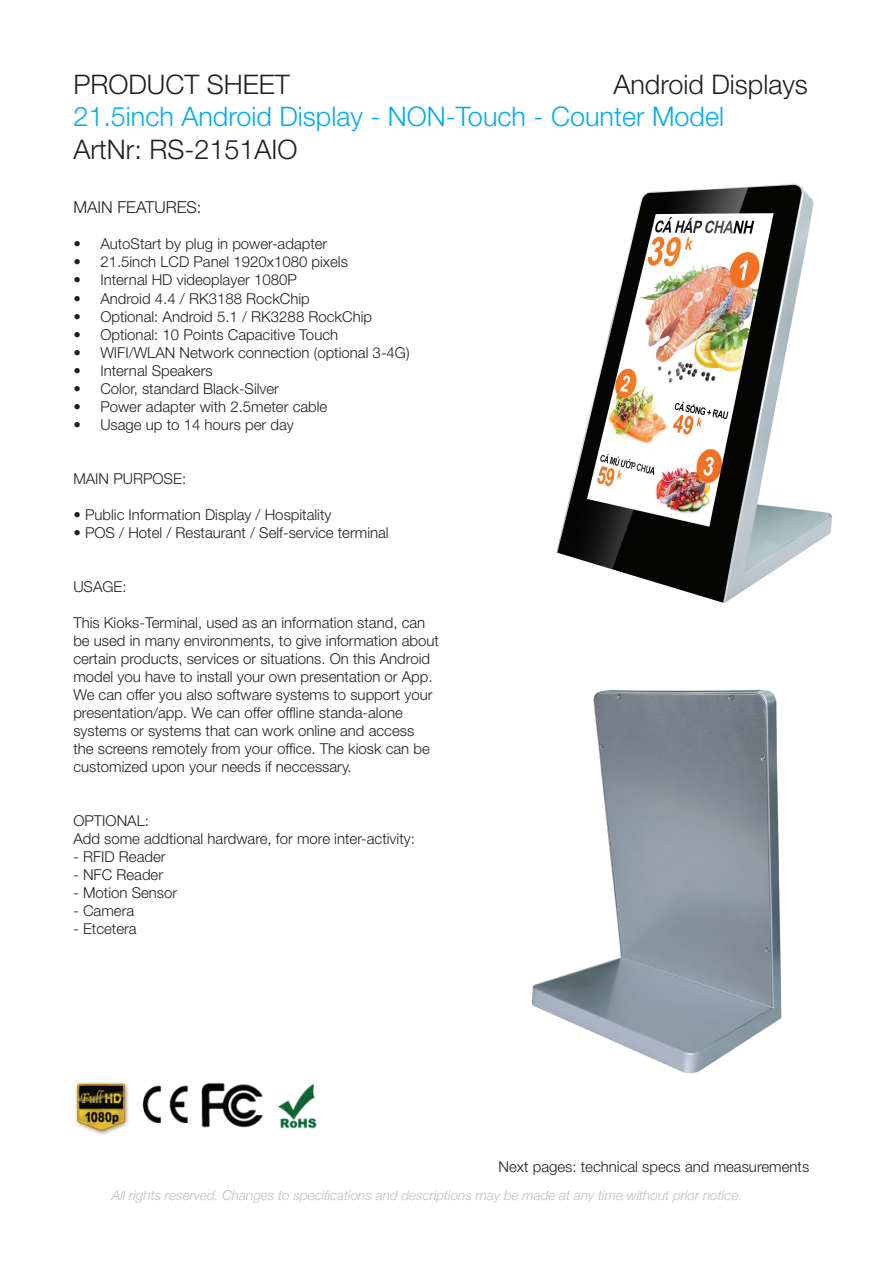
<style>
.page{position:relative;width:893px;height:1263px;background:#fff}
.page>*{position:absolute;margin:0;border:0;box-sizing:border-box;transform-origin:0 0}
.t1{font:300 27px "Helvetica Neue LT";color:#00aeef}
.t2{font:300 27px "Helvetica Neue LT";color:#231f20}
.t3{font:300 16.5px "Helvetica Neue LT";color:#231f20}
.t4{font:300 15px/18px "Helvetica Neue LT";color:#231f20}
.t5{font:italic 300 13.5px "Helvetica Neue";color:#bfbebe}
</style>
<div class="page">
<img style="left:531px;top:689px;width:251px;height:385px">
<img style="left:556px;top:183px;width:276px;height:420px">
<img style="left:75px;top:1082px;width:54px;height:53px">
<img style="left:142px;top:1082px;width:175px;height:47px">
<h1 class="t2" style="left:73px;top:68px;width:218px">PRODUCT SHEET</h1>
<h1 class="t2" style="left:613px;top:68px;width:196px">Android Displays</h1>
<h1 class="t1" style="left:73px;top:100px;width:652px">21.5inch Android Display - NON-Touch - Counter Model</h1>
<h1 class="t2" style="left:73px;top:133px;width:226px">ArtNr: RS-2151AIO</h1>
<p class="t3" style="left:73px;top:198px;width:130px">MAIN FEATURES:</p>
<p class="t4" style="left:73px;top:235px;width:256px">• AutoStart by plug in power-adapter</p>
<p class="t4" style="left:73px;top:253px;width:276px">• 21.5inch LCD Panel 1920x1080 pixels</p>
<p class="t4" style="left:73px;top:271px;width:225px">• Internal HD videoplayer 1080P</p>
<p class="t4" style="left:73px;top:289px;width:238px">• Android 4.4 / RK3188 RockChip</p>
<p class="t4" style="left:73px;top:307px;width:300px">• Optional: Android 5.1 / RK3288 RockChip</p>
<p class="t4" style="left:73px;top:325px;width:266px">• Optional: 10 Points Capacitive Touch</p>
<p class="t4" style="left:73px;top:343px;width:338px">• WIFI/WLAN Network connection (optional 3-4G)</p>
<p class="t4" style="left:73px;top:361px;width:141px">• Internal Speakers</p>
<p class="t4" style="left:73px;top:379px;width:207px">• Color, standard Black-Silver</p>
<p class="t4" style="left:73px;top:397px;width:256px">• Power adapter with 2.5meter cable</p>
<p class="t4" style="left:73px;top:415px;width:222px">• Usage up to 14 hours per day</p>
<p class="t4" style="left:73px;top:469px;width:114px">MAIN PURPOSE:</p>
<p class="t4" style="left:73px;top:505px;width:260px">• Public Information Display / Hospitality</p>
<p class="t4" style="left:73px;top:523px;width:317px">• POS / Hotel / Restaurant / Self-service terminal</p>
<p class="t4" style="left:73px;top:577px;width:55px">USAGE:</p>
<p class="t4" style="left:73px;top:613px;width:367px">This Kioks-Terminal, used as an information stand, can be used in many environments, to give information about certain products, services or situations. On this Android model you have to install your own presentation or App.<br>We can offer you also software systems to support your presentation/app. We can offer offline standa-alone systems or systems that can work online and access<br>the screens remotely from your office. The kiosk can be customized upon your needs if neccessary.</p>
<p class="t4" style="left:73px;top:811px;width:343px">OPTIONAL:<br>Add some addtional hardware, for more inter-activity:</p>
<p class="t4" style="left:73px;top:847px;width:94px">- RFID Reader</p>
<p class="t4" style="left:73px;top:865px;width:91px">- NFC Reader</p>
<p class="t4" style="left:73px;top:883px;width:105px">- Motion Sensor</p>
<p class="t4" style="left:73px;top:901px;width:62px">- Camera</p>
<p class="t4" style="left:73px;top:919px;width:65px">- Etcetera</p>
<p class="t4" style="left:499px;top:1157px;width:312px">Next pages: technical specs and measurements</p>
<p class="t5" style="left:112px;top:1185px;width:632px">All rights reserved. Changes to specifications and descriptions may be made at any time without prior notice.</p>
</div>
